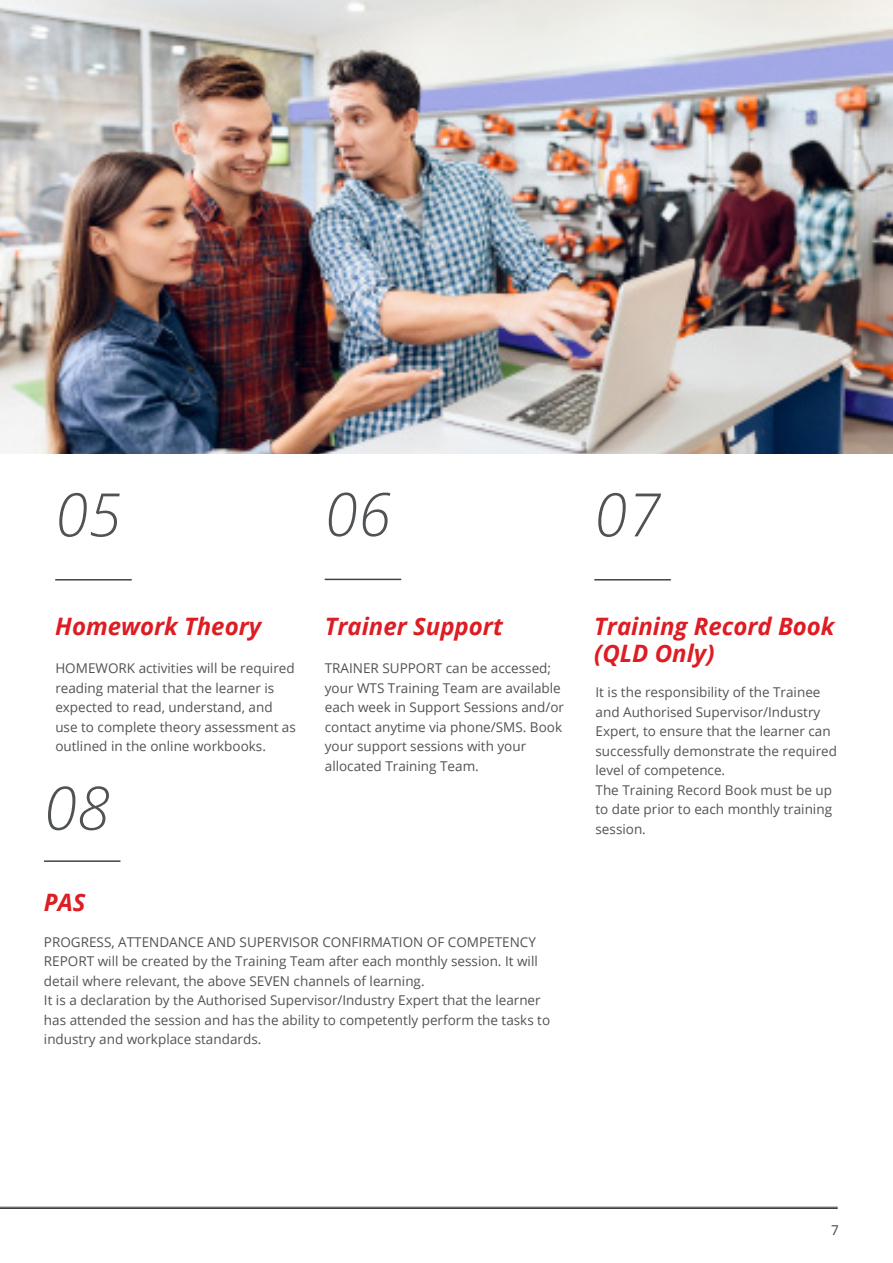
<style>
.page{position:relative;width:893px;height:1263px;background:#fff}
.page>*{position:absolute;margin:0;border:0;box-sizing:border-box;transform-origin:0 0}
.t1{font:italic 300 60px "Open Sans";color:#505356}
.t2{font:italic 700 24px/27px "Open Sans";color:#dd1c23}
.t3{font:13.5px/19.5px "Open Sans";color:#505356}
.t4{font:13.5px "Open Sans";color:#434343}
</style>
<div class="page">
<hr style="left:0;top:1208px;width:838px;height:1px;background:#231f20">
<img style="left:0;top:0;width:893px;height:454px">
<hr style="left:0;top:1207px;width:838px;height:1px;background:#434343">
<hr style="left:55px;top:579px;width:77px;height:1px;background:#434343">
<hr style="left:325px;top:579px;width:76px;height:1px;background:#434343">
<hr style="left:594px;top:579px;width:77px;height:1px;background:#434343">
<hr style="left:44px;top:860px;width:76px;height:2px;background:#434343">
<p class="t1" style="left:55px;top:473px;width:68px">05</p>
<p class="t1" style="left:325px;top:473px;width:68px">06</p>
<p class="t1" style="left:594px;top:473px;width:68px">07</p>
<p class="t2" style="left:55px;top:612px;width:208px">Homework Theory</p>
<p class="t2" style="left:325px;top:612px;width:180px">Trainer Support</p>
<p class="t2" style="left:594px;top:612px;width:242px">Training Record Book (QLD Only)</p>
<p class="t3" style="left:55px;top:658px;width:242px">HOMEWORK activities will be required reading material that the learner is expected to read, understand, and use to complete theory assessment as outlined in the online workbooks.</p>
<p class="t3" style="left:325px;top:658px;width:228px">TRAINER SUPPORT can be accessed;</p>
<p class="t3" style="left:325px;top:677px;width:238px">your WTS Training Team are available</p>
<p class="t3" style="left:325px;top:697px;width:241px">each week in Support Sessions and/or</p>
<p class="t3" style="left:325px;top:716px;width:239px">contact anytime via phone/SMS. Book</p>
<p class="t3" style="left:325px;top:736px;width:203px">your support sessions with your allocated Training Team.</p>
<p class="t3" style="left:595px;top:682px;width:243px">It is the responsibility of the Trainee and Authorised Supervisor/Industry Expert, to ensure that the learner can successfully demonstrate the required level of competence.</p>
<p class="t3" style="left:595px;top:780px;width:238px">The Training Record Book must be up to date prior to each monthly training</p>
<p class="t1" style="left:44px;top:767px;width:68px">08</p>
<p class="t3" style="left:595px;top:819px;width:52px">session.</p>
<p class="t2" style="left:44px;top:888px;width:43px">PAS</p>
<p class="t3" style="left:44px;top:932px;width:495px">PROGRESS, ATTENDANCE AND SUPERVISOR CONFIRMATION OF COMPETENCY<br>REPORT will be created by the Training Team after each monthly session. It will detail where relevant, the above SEVEN channels of learning.</p>
<p class="t3" style="left:44px;top:990px;width:508px">It is a declaration by the Authorised Supervisor/Industry Expert that the learner has attended the session and has the ability to competently perform the tasks to industry and workplace standards.</p>
<p class="t4" style="left:831px;top:1220px;width:9px">7</p>
</div>
